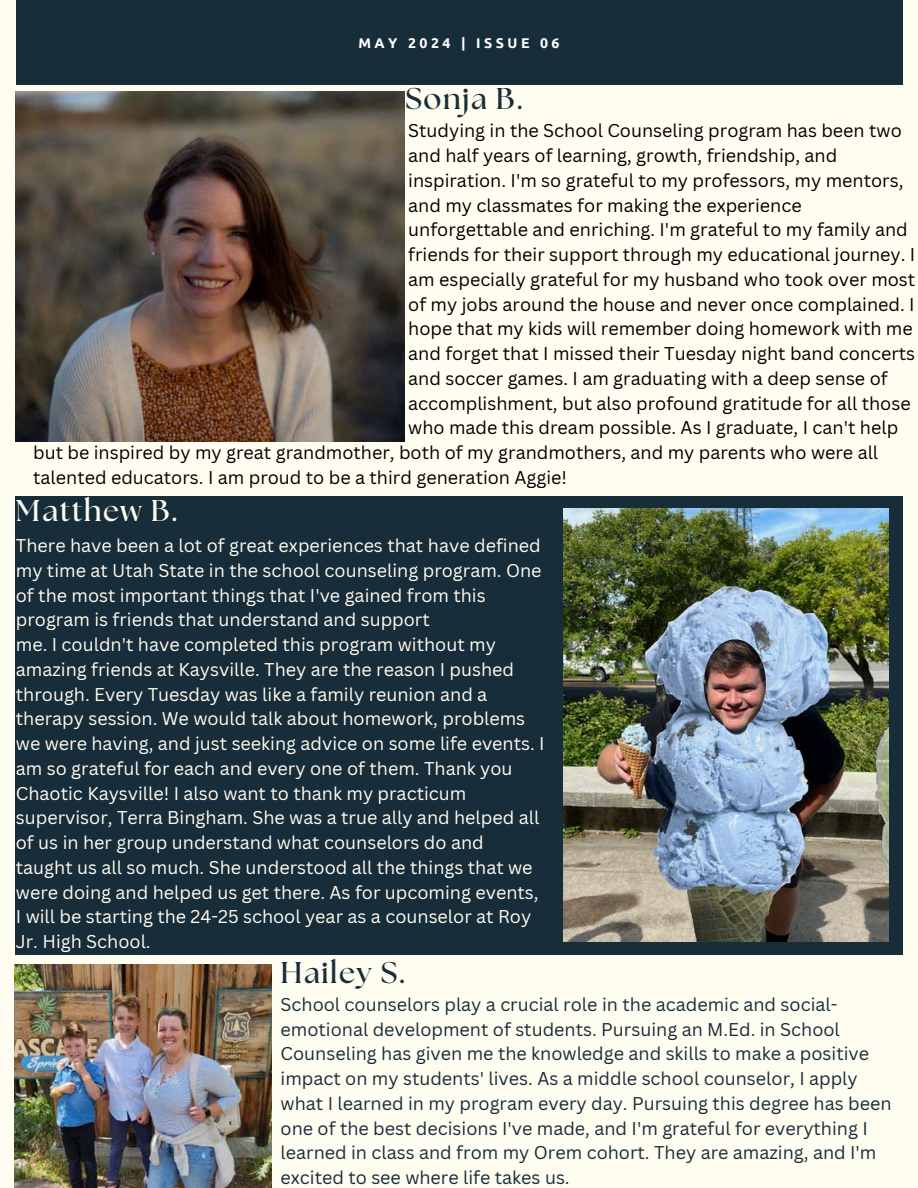
<style>
.page{position:relative;width:918px;height:1188px;background:#fffcf0}
.page>*{position:absolute;margin:0;border:0;box-sizing:border-box;transform-origin:0 0}
.t1{font:700 30px "The Seasons";letter-spacing:.05em;color:#182d3a}
.t2{font:700 30px "The Seasons";letter-spacing:.05em;color:#fffcf0}
.t3{font:18px/24.8px "Canva Sans";color:#fffcf0}
.t4{font:18px "Canva Sans";color:#000}
.t5{font:18px/24.8px "Canva Sans";color:#182d3a}
.t6{font:700 14.1px "Ubuntu";letter-spacing:.25em;color:#fff}
</style>
<div class="page">
<div style="left:15px;top:496px;width:887px;height:459px;background:#182d3a"></div>
<div style="left:16px;top:0;width:886px;height:84px;background:#182d3a"></div>
<img style="left:563px;top:508px;width:325px;height:433px">
<img style="left:15px;top:92px;width:390px;height:350px">
<img style="left:15px;top:965px;width:256px;height:223px">
<h1 class="t6" style="left:358px;top:35px;width:203px">MAY 2024 | ISSUE 06</h1>
<h2 class="t1" style="left:405px;top:85px;width:119px">Sonja B.</h2>
<p class="t4" style="left:408px;top:118px;width:495px">Studying in the School Counseling program has been two</p>
<p class="t4" style="left:408px;top:143px;width:431px">and half years of learning, growth, friendship, and</p>
<p class="t4" style="left:408px;top:168px;width:497px">inspiration. I'm so grateful to my professors, my mentors,</p>
<p class="t4" style="left:408px;top:192px;width:395px">and my classmates for making the experience</p>
<p class="t4" style="left:408px;top:217px;width:501px">unforgettable and enriching. I'm grateful to my family and</p>
<p class="t4" style="left:408px;top:242px;width:509px">friends for their support through my educational journey. I</p>
<p class="t4" style="left:408px;top:267px;width:509px">am especially grateful for my husband who took over most</p>
<p class="t4" style="left:408px;top:291px;width:508px">of my jobs around the house and never once complained. I</p>
<p class="t4" style="left:408px;top:316px;width:506px">hope that my kids will remember doing homework with me</p>
<p class="t4" style="left:408px;top:341px;width:509px">and forget that I missed their Tuesday night band concerts</p>
<p class="t4" style="left:408px;top:366px;width:481px">and soccer games. I am graduating with a deep sense of</p>
<p class="t4" style="left:408px;top:390px;width:504px">accomplishment, but also profound gratitude for all those</p>
<p class="t4" style="left:408px;top:415px;width:492px">who made this dream possible. As I graduate, I can't help</p>
<p class="t4" style="left:33px;top:440px;width:847px">but be inspired by my great grandmother, both of my grandmothers, and my parents who were all</p>
<p class="t4" style="left:33px;top:465px;width:535px">talented educators. I am proud to be a third generation Aggie!</p>
<h2 class="t2" style="left:16px;top:497px;width:164px">Matthew B.</h2>
<p class="t3" style="left:16px;top:533px;width:530px">There have been a lot of great experiences that have defined my time at Utah State in the school counseling program. One of the most important things that I've gained from this program is friends that understand and support<br>me. I couldn't have completed this program without my amazing friends at Kaysville. They are the reason I pushed through. Every Tuesday was like a family reunion and a therapy session. We would talk about homework, problems we were having, and just seeking advice on some life events. I am so grateful for each and every one of them. Thank you Chaotic Kaysville! I also want to thank my practicum supervisor, Terra Bingham. She was a true ally and helped all of us in her group understand what counselors do and taught us all so much. She understood all the things that we were doing and helped us get there. As for upcoming events, I will be starting the 24-25 school year as a counselor at Roy Jr. High School.</p>
<h2 class="t1" style="left:281px;top:959px;width:127px">Hailey S.</h2>
<h1 class="t5" style="left:281px;top:992px;width:612px">School counselors play a crucial role in the academic and social&shy;emotional development of students. Pursuing an M.Ed. in School Counseling has given me the knowledge and skills to make a positive impact on my students' lives. As a middle school counselor, I apply what I learned in my program every day. Pursuing this degree has been one of the best decisions I've made, and I'm grateful for everything I learned in class and from my Orem cohort. They are amazing, and I'm excited to see where life takes us.</h1>
</div>
